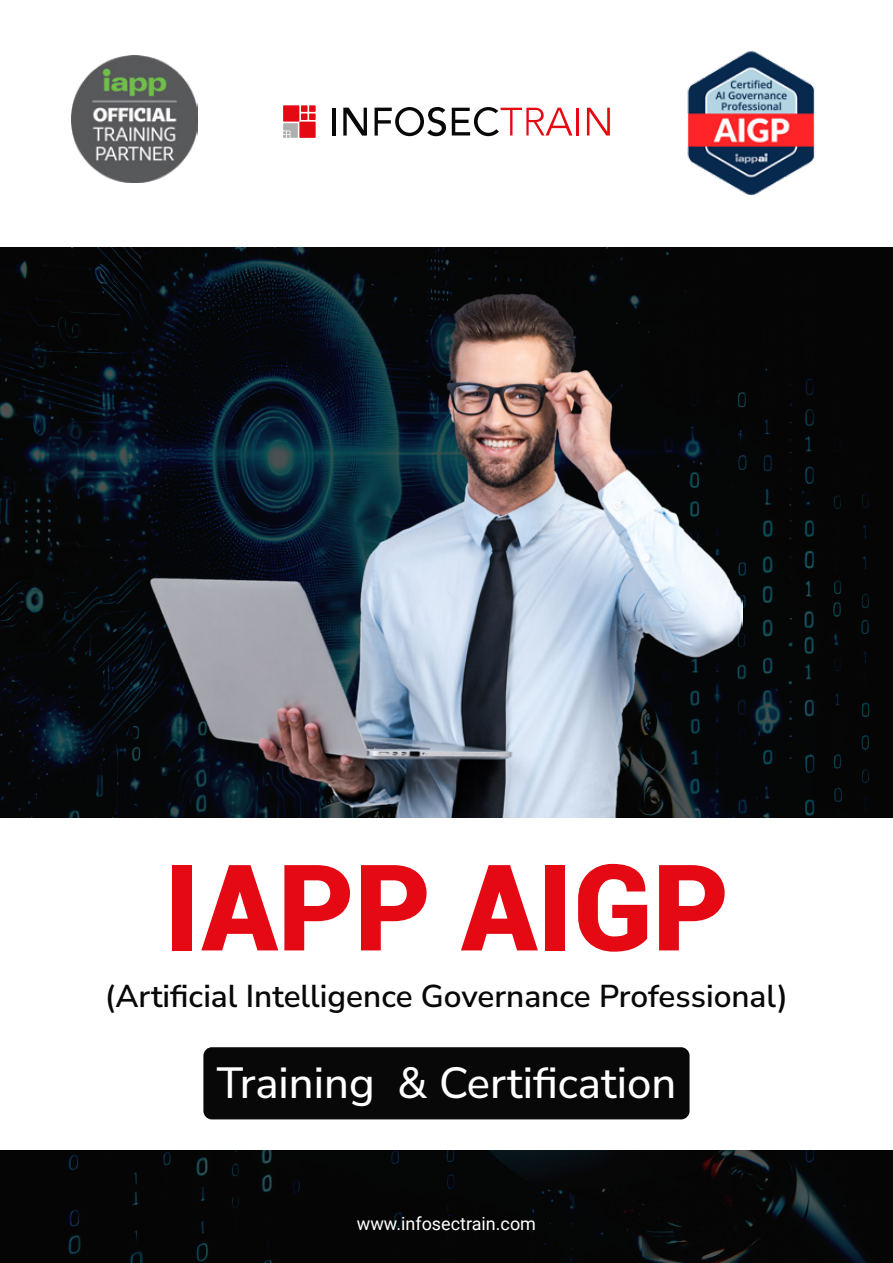
<style>
.page{position:relative;width:893px;height:1263px;background:#fff}
.page>*{position:absolute;margin:0;border:0;box-sizing:border-box;transform-origin:0 0}
.t1{font:900 120px "Roboto";color:#e50914}
.t2{font:200 43.5px "Nunito Sans 12 pt";color:#fff}
.t3{font:200 31.5px "Nunito Sans 12 pt";color:#080808}
.t4{font:18px "Roboto";color:#fff}
</style>
<div class="page">
<svg style="left:283px;top:123px;width:15px;height:15px"></svg>
<div style="left:283px;top:105px;width:16px;height:17px;background:#e50914"></div>
<div style="left:299px;top:122px;width:17px;height:16px;background:#e50914"></div>
<div style="left:309px;top:105px;width:7px;height:7px;background:#e50914"></div>
<div style="left:301px;top:105px;width:7px;height:7px;background:#e50914"></div>
<div style="left:309px;top:113px;width:7px;height:7px;background:#e50914"></div>
<div style="left:301px;top:113px;width:7px;height:7px;background:#e50914"></div>
<hr style="left:332px;top:108px;width:4px;height:28px;background:#080808">
<svg style="left:343px;top:108px;width:24px;height:28px"></svg>
<svg style="left:375px;top:107px;width:71px;height:30px"></svg>
<svg style="left:452px;top:107px;width:120px;height:29px"></svg>
<hr style="left:576px;top:108px;width:3px;height:27px;background:#e50914">
<svg style="left:587px;top:108px;width:23px;height:27px"></svg>
<div style="left:67px;top:52px;width:135px;height:135px;border:5px solid #fff;border-radius:50%"></div>
<img style="left:71px;top:56px;width:127px;height:127px">
<img style="left:687px;top:51px;width:128px;height:144px">
<img style="left:0;top:1150px;width:893px;height:113px">
<img style="left:0;top:248px;width:893px;height:570px">
<img style="left:151px;top:294px;width:591px;height:524px">
<div style="left:203px;top:1047px;width:487px;height:72px;background:#080808;border-radius:9px"></div>
<h1 class="t1" style="left:164px;top:823px;width:566px">IAPP AIGP</h1>
<p class="t3" style="left:105px;top:974px;width:685px">(Artificial Intelligence Governance Professional)</p>
<h2 class="t2" style="left:217px;top:1052px;width:461px">Training &amp; Certification</h2>
<p class="t4" style="left:357px;top:1211px;width:181px">www.infosectrain.com</p>
</div>
